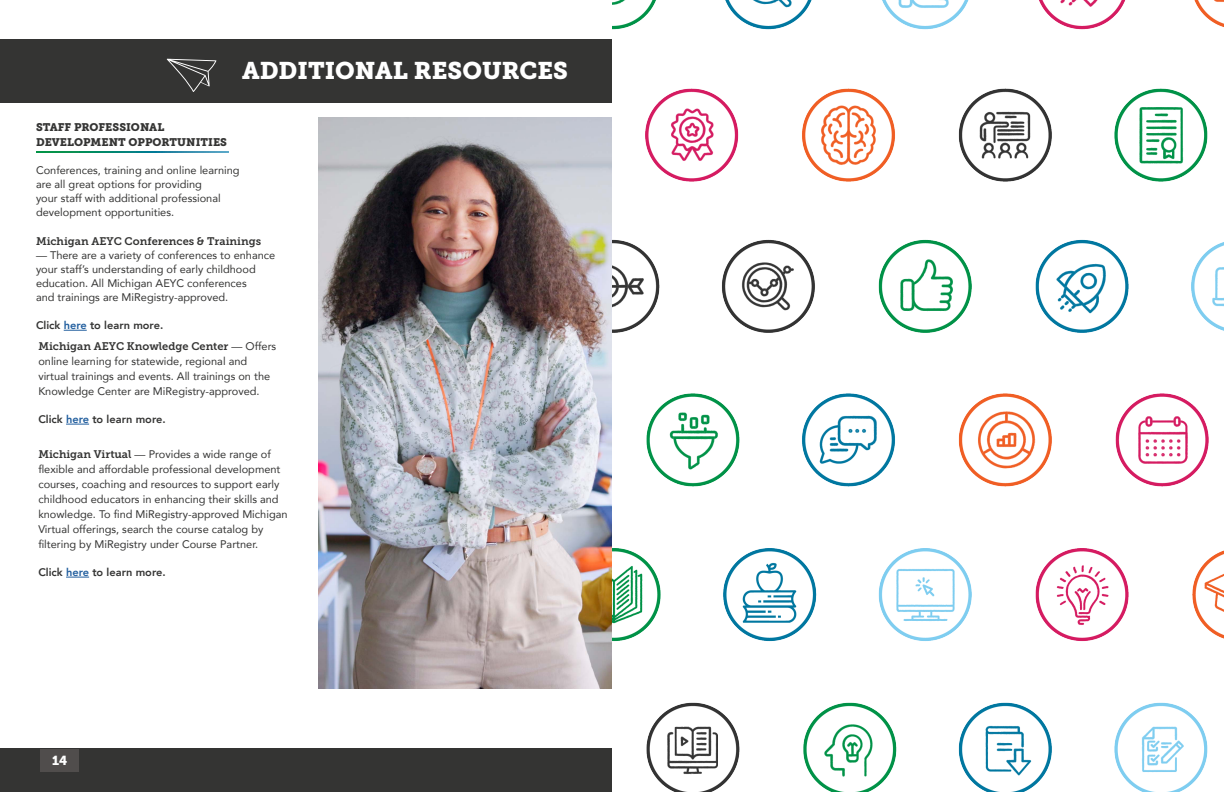
<style>
.page{position:relative;width:1224px;height:792px;background:#fff}
.page>*{position:absolute;margin:0;border:0;box-sizing:border-box;transform-origin:0 0}
.t1{font:24px "Museo Slab 900";color:#fff}
.t2{font:13px "Museo Slab 900";color:#fff}
.t3{font:11px/15px "Avenir";color:#343433}
.t4{font:800 11px "Avenir";color:#343433}
.t5{font:11px/15px "Museo Slab 900";color:#343433}
.t6{font:11px "Museo Slab 700";color:#343433}
.s1{font-size:26px;color:#343433}
.s2{color:#215e9e}
.s3{font-family:"Museo Slab 700"}
</style>
<div class="page">
<svg style="left:36px;top:151px;width:193px;height:2px"></svg>
<svg style="left:66px;top:577px;width:23px;height:1px"></svg>
<svg style="left:64px;top:330px;width:23px;height:1px"></svg>
<svg style="left:66px;top:424px;width:23px;height:1px"></svg>
<div style="left:0;top:39px;width:612px;height:63px;background:#343433"></div>
<svg style="left:167px;top:59px;width:49px;height:33px"></svg>
<div style="left:0;top:749px;width:612px;height:43px;background:#343433"></div>
<div style="left:41px;top:749px;width:38px;height:22px;background:#504d4c"></div>
<img style="left:318px;top:117px;width:294px;height:571px">
<img style="left:612px;top:0;width:612px;height:792px">
<h2 class="t1" style="left:43px;top:57px;width:527px"><span class="s1">INTRODUCTIO</span>ADDITIONAL RESOURCES</h2>
<h3 class="t5" style="left:36px;top:120px;width:193px">STAFF PROFESSIONAL<br>DEVELOPMENT OPPORTUNITIES</h3>
<p class="t3" style="left:36px;top:163px;width:205px;line-height:14px">Conferences, training and online learning are all great options for providing<br>your staff with additional professional development opportunities.</p>
<p class="t6" style="left:36px;top:235px;width:227px">Michigan AEYC Conferences &amp; Trainings</p>
<p class="t3" style="left:36px;top:248px;width:241px;line-height:14px">— There are a variety of conferences to enhance your staff’s understanding of early childhood education. All Michigan AEYC conferences<br>and trainings are MiRegistry-approved.</p>
<p class="t4" style="left:36px;top:317px;width:129px">Click <span class="s2">here</span> to learn more.</p>
<p class="t3" style="left:38px;top:339px;width:239px"><span class="s3">Michigan AEYC Knowledge Center</span> — Offers online learning for statewide, regional and virtual trainings and events. All trainings on the Knowledge Center are MiRegistry-approved.</p>
<p class="t4" style="left:38px;top:411px;width:129px">Click <span class="s2">here</span> to learn more.</p>
<p class="t3" style="left:38px;top:447px;width:251px"><span class="s3">Michigan Virtual</span> — Provides a wide range of flexible and affordable professional development courses, coaching and resources to support early childhood educators in enhancing their skills and knowledge. To find MiRegistry-approved Michigan Virtual offerings, search the course catalog by filtering by MiRegistry under Course Partner.</p>
<p class="t4" style="left:38px;top:564px;width:129px">Click <span class="s2">here</span> to learn more.</p>
<p class="t2" style="left:52px;top:753px;width:17px">14</p>
</div>
